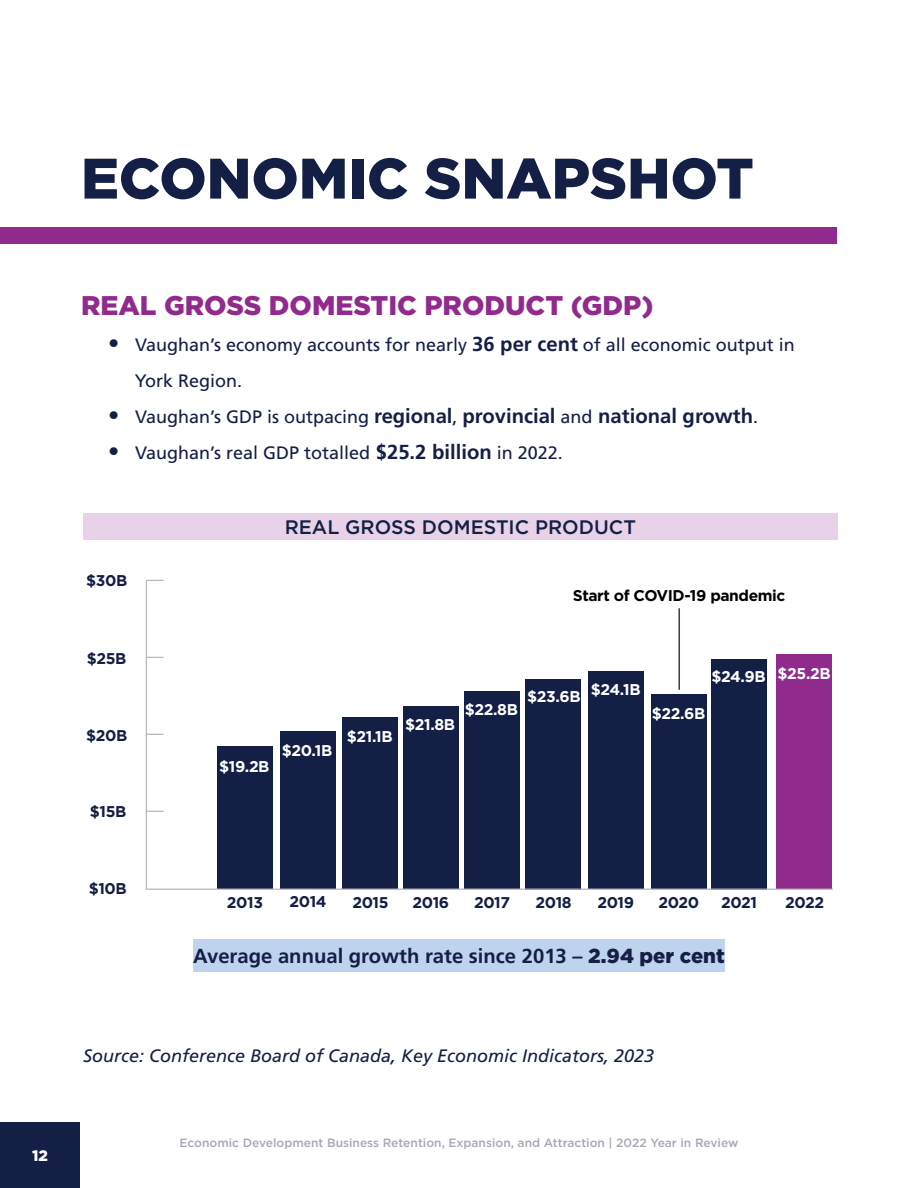
<style>
.page{position:relative;width:918px;height:1188px;background:#fff}
.page>*{position:absolute;margin:0;border:0;box-sizing:border-box;transform-origin:0 0}
.t1{font:900 57px "Gotham";color:#141f45}
.t2{font:900 27px "Gotham";color:#912a8c}
.Body{font:700 20.25px "Frutiger LT Std";color:#141f45}
.H3_-Economic_Snapshot{font:500 19.5px "Gotham";color:#141f45}
.t3{font:18px/36px "Frutiger LT Std";color:#141f45}
.italic{font:italic 18px "Frutiger LT Std";color:#141f45}
.t4{font:700 15.6px "Gotham";letter-spacing:-.025em;color:#141f45}
.t5{font:700 15.6px "Gotham";letter-spacing:-.025em;color:#fff}
.t6{font:700 15.6px "Gotham";letter-spacing:-.025em;color:#000}
.t7{font:900 15.15px "Gotham";color:#fff}
.t8{font:500 12px "Gotham";color:#a7a7b7}
.s1{font-weight:900;font-size:22.5px}
.s2{font-weight:700;font-size:20.25px}
.s3{font-weight:400;font-size:18px}
.s4{font-family:"Gotham";font-weight:900}
</style>
<div class="page">
<div style="left:0;top:1122px;width:80px;height:66px;background:#141f45"></div>
<div style="left:83px;top:513px;width:755px;height:26px;background:#e8d2e7"></div>
<div style="left:0;top:227px;width:837px;height:17px;background:#912a8c"></div>
<hr style="left:146px;top:580px;width:1px;height:310px;background:#b7b9bb">
<svg style="left:147px;top:811px;width:17px;height:1px"></svg>
<svg style="left:147px;top:734px;width:17px;height:1px"></svg>
<svg style="left:147px;top:657px;width:17px;height:1px"></svg>
<svg style="left:147px;top:580px;width:17px;height:1px"></svg>
<div style="left:217px;top:747px;width:56px;height:142px;background:#141f45"></div>
<div style="left:280px;top:732px;width:56px;height:157px;background:#141f45"></div>
<div style="left:342px;top:717px;width:56px;height:172px;background:#141f45"></div>
<div style="left:403px;top:707px;width:55px;height:182px;background:#141f45"></div>
<div style="left:777px;top:654px;width:55px;height:235px;background:#902a8c"></div>
<div style="left:464px;top:691px;width:56px;height:198px;background:#141f45"></div>
<div style="left:526px;top:679px;width:55px;height:210px;background:#141f45"></div>
<div style="left:588px;top:671px;width:55px;height:218px;background:#141f45"></div>
<div style="left:651px;top:694px;width:56px;height:195px;background:#141f45"></div>
<div style="left:711px;top:659px;width:56px;height:230px;background:#141f45"></div>
<hr style="left:679px;top:608px;width:1px;height:82px;background:#141f45">
<hr style="left:146px;top:889px;width:687px;height:1px;background:#b7b9bb">
<div style="left:193px;top:939px;width:532px;height:33px;background:#bed3ed"></div>
<h1 class="t1" style="left:81px;top:139px;width:674px">ECONOMIC SNAPSHOT</h1>
<p class="t7" style="left:32px;top:1145px;width:17px">12</p>
<h2 class="t2" style="left:81px;top:287px;width:574px">REAL GROSS DOMESTIC PRODUCT (GDP)</h2>
<p class="t3" style="left:135px;top:327px;width:661px;text-indent:-27px"><span class="s1">•</span> Vaughan’s economy accounts for nearly <span class="s2">36 per cent</span> of all economic output in<br>York Region.</p>
<p class="Body" style="left:108px;top:404px;width:652px"><span class="s1">•</span> <span class="s3">Vaughan’s GDP is outpacing</span> regional<span class="s3">,</span> provincial <span class="s3">and</span> national growth<span class="s3">.</span></p>
<p class="t3" style="left:108px;top:435px;width:456px"><span class="s1">•</span> Vaughan’s real GDP totalled <span class="s2">$25.2 billion</span> in 2022.</p>
<p class="t4" style="left:86px;top:571px;width:43px">$30B</p>
<p class="t4" style="left:87px;top:648px;width:41px">$25B</p>
<p class="t4" style="left:86px;top:725px;width:43px">$20B</p>
<p class="t4" style="left:90px;top:802px;width:38px">$15B</p>
<p class="t4" style="left:89px;top:878px;width:40px">$10B</p>
<h3 class="H3_-Economic_Snapshot" style="left:285px;top:514px;width:353px">REAL GROSS DOMESTIC PRODUCT</h3>
<p class="t6" style="left:573px;top:585px;width:214px">Start of COVID-19 pandemic</p>
<p class="t5" style="left:219px;top:756px;width:52px">$19.2B</p>
<p class="t5" style="left:282px;top:741px;width:52px">$20.1B</p>
<p class="t5" style="left:347px;top:726px;width:47px">$21.1B</p>
<p class="t5" style="left:405px;top:715px;width:51px">$21.8B</p>
<p class="t5" style="left:465px;top:699px;width:55px">$22.8B</p>
<p class="t5" style="left:527px;top:683px;width:115px">$23.6B $24.1B</p>
<p class="t5" style="left:711px;top:665px;width:121px">$24.9B $25.2B</p>
<p class="t5" style="left:652px;top:703px;width:55px">$22.6B</p>
<p class="t4" style="left:227px;top:892px;width:38px">2013</p>
<p class="t4" style="left:289px;top:891px;width:39px">2014</p>
<p class="t4" style="left:352px;top:892px;width:38px">2015</p>
<p class="t4" style="left:412px;top:892px;width:38px">2016</p>
<p class="t4" style="left:474px;top:892px;width:38px">2017</p>
<p class="t4" style="left:535px;top:892px;width:38px">2018</p>
<p class="t4" style="left:597px;top:892px;width:38px">2019</p>
<p class="t4" style="left:659px;top:892px;width:42px">2020</p>
<p class="t4" style="left:721px;top:892px;width:38px">2021</p>
<p class="t4" style="left:785px;top:892px;width:41px">2022</p>
<p class="Body" style="left:193px;top:944px;width:533px">Average annual growth rate since 2013 – <span class="s4">2.94 per cent</span></p>
<p class="italic" style="left:83px;top:1045px;width:573px">Source: Conference Board of Canada, Key Economic Indicators, 2023</p>
<p class="t8" style="left:180px;top:1135px;width:560px">Economic Development Business Retention, Expansion, and Attraction | 2022 Year in Review</p>
</div>
